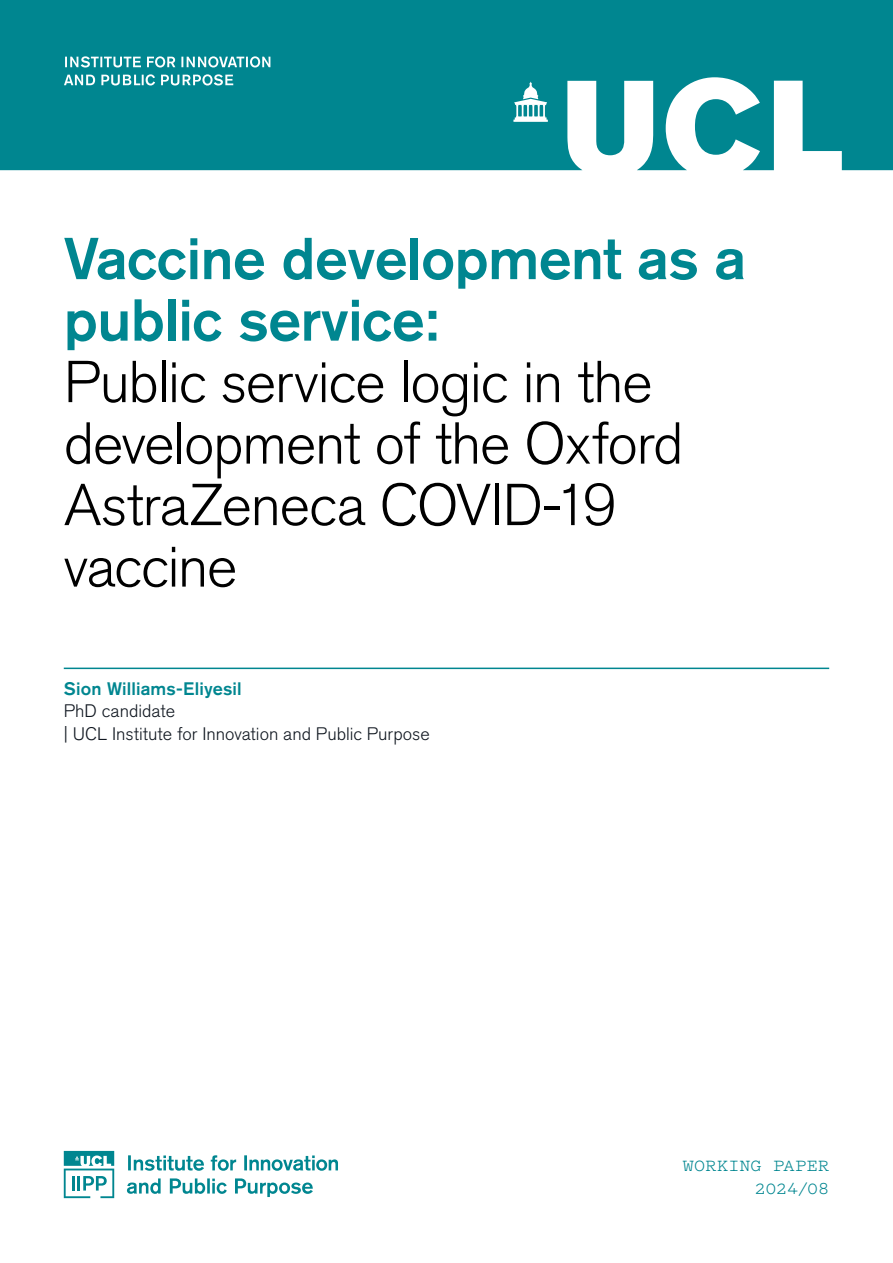
<style>
.page{position:relative;width:893px;height:1263px;background:#fff}
.page>*{position:absolute;margin:0;border:0;box-sizing:border-box;transform-origin:0 0}
.t1{font:300 58.5px/61.5px "Akzidenz Grotesk Pro";letter-spacing:-.025em;color:#000}
.t2{font:500 58.5px/61.5px "Akzidenz Grotesk Pro";letter-spacing:-.01em;color:#008690}
.t3{font:300 18px/22.5px "Akzidenz Grotesk Pro";color:#101720}
.t4{font:500 18px "Akzidenz Grotesk Pro";letter-spacing:.005em;color:#008690}
.t5{font:18px/22.5px "Pitch";letter-spacing:.005em;color:#008690;text-align:right}
</style>
<div class="page">
<svg style="left:127px;top:1178px;width:186px;height:19px"></svg>
<svg style="left:128px;top:1155px;width:210px;height:16px"></svg>
<svg style="left:64px;top:1151px;width:50px;height:47px"></svg>
<svg style="left:0;top:0;width:893px;height:170px;fill:#008690"></svg>
<hr style="left:64px;top:668px;width:765px;height:1px;background:#008690">
<p class="t2" style="left:64px;top:227px;width:684px">Vaccine development as a public service:</p>
<p class="t1" style="left:64px;top:351px;width:621px">Public service logic in the development of the Oxford<br>AstraZeneca COVID-19 vaccine</p>
<p class="t4" style="left:64px;top:677px;width:179px">Sion Williams-Eliyesil</p>
<p class="t3" style="left:64px;top:700px;width:367px">PhD candidate<br>| UCL Institute for Innovation and Public Purpose</p>
<p class="t5" style="left:683px;top:1154px;width:148px">WORKING PAPER<br>2024/08</p>
</div>
